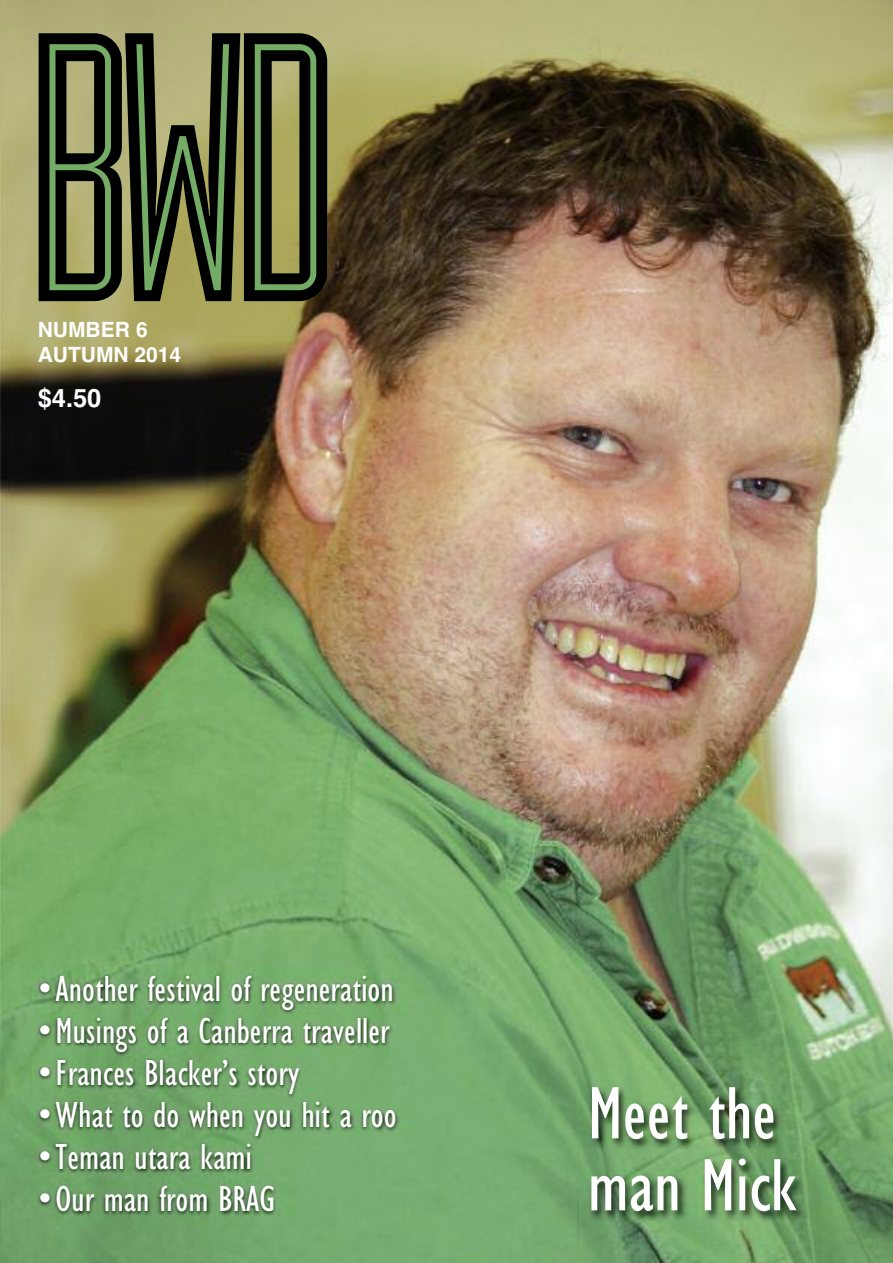
<style>
.page{position:relative;width:893px;height:1263px;background:#fff}
.page>*{position:absolute;margin:0;border:0;box-sizing:border-box;transform-origin:0 0}
.t1{font:375px "Industria Inline";color:#000}
.t2{font:condensed 76.5px/72px "M Gill Sans";color:#fff}
.t3{font:condensed 37.5px "M Gill Sans";color:#fff}
.t4{font:700 25.5px "Helvetica";color:#fff}
.t5{font:700 21px/25.5px "Helvetica";color:#fff}
</style>
<div class="page">
<img style="left:0;top:0;width:893px;height:1263px">
<img style="left:30px;top:966px;width:519px;height:297px">
<img style="left:578px;top:1073px;width:294px;height:190px">
<h1 class="t1" style="left:25px;top:33px;width:318px">BWD</h1>
<p class="t5" style="left:38px;top:317px;width:145px">NUMBER 6<br>AUTUMN 2014</p>
<p class="t4" style="left:38px;top:383px;width:65px">$4.50</p>
<p class="t3" style="left:38px;top:975px;width:357px">•Another festival of regeneration</p>
<p class="t3" style="left:38px;top:1017px;width:353px">•Musings of a Canberra traveller</p>
<p class="t3" style="left:38px;top:1059px;width:263px">•Frances Blacker’s story</p>
<p class="t3" style="left:38px;top:1101px;width:360px">•What to do when you hit a roo</p>
<p class="t3" style="left:38px;top:1143px;width:215px">•Teman utara kami</p>
<p class="t3" style="left:38px;top:1185px;width:238px">•Our man from BRAG</p>
<h2 class="t2" style="left:588px;top:1086px;width:211px">Meet the man Mick</h2>
</div>
